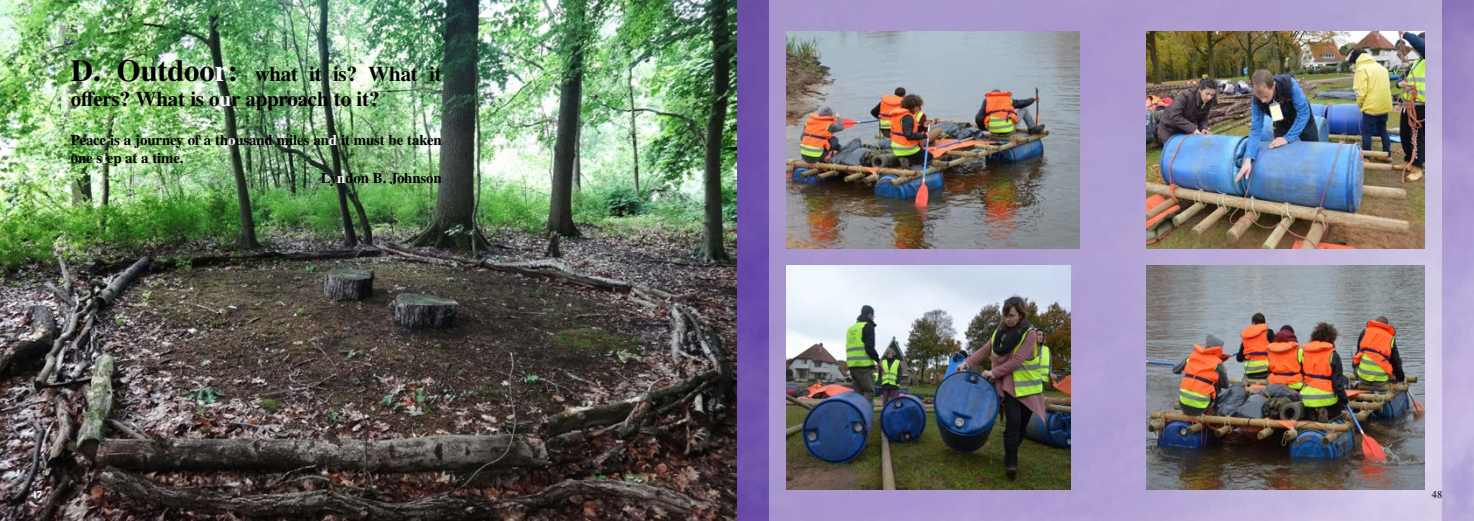
<style>
.page{position:relative;width:1474px;height:521px;background:#fff}
.page>*{position:absolute;margin:0;border:0;box-sizing:border-box;transform-origin:0 0}
.t1{font:700 21px/25.2px "Free Serif";letter-spacing:-.01em;color:#000}
.t2{font:700 14.88px/17.8px "Free Serif";letter-spacing:-.01em;color:#000}
.t3{font:700 10.5px "Free Serif";color:#fff}
.t4{font:10.5px "Free Serif";color:#000}
.s1{font-size:30.62px}
.s2{font-size:30.62px;color:#fff}
.s3{color:#fff}
</style>
<div class="page">
<img style="left:768px;top:0;width:674px;height:521px">
<img style="left:0;top:0;width:768px;height:521px">
<img style="left:1146px;top:32px;width:278px;height:217px">
<img style="left:786px;top:266px;width:284px;height:223px">
<img style="left:786px;top:32px;width:293px;height:217px">
<img style="left:1146px;top:266px;width:278px;height:223px">
<h1 class="t1" style="left:71px;top:62px;width:372px"><span class="s1">D. Outdoo</span><span class="s2">r</span><span class="s1">:</span> what it is? What it offers? What is o<span class="s3">u</span>r approach to it?</h1>
<p class="t2" style="left:71px;top:131px;width:372px">Peace is a journey of a th<span class="s3">o</span>usand miles an<span class="s3">d</span> it must be taken one s<span class="s3">t</span>ep at a time.</p>
<p class="t2" style="left:321px;top:170px;width:122px">Ly<span class="s3">n</span>don B. Johnson</p>
<p class="t3" style="left:32px;top:488px;width:12px">47</p>
<p class="t4" style="left:1431px;top:488px;width:12px">48</p>
</div>
